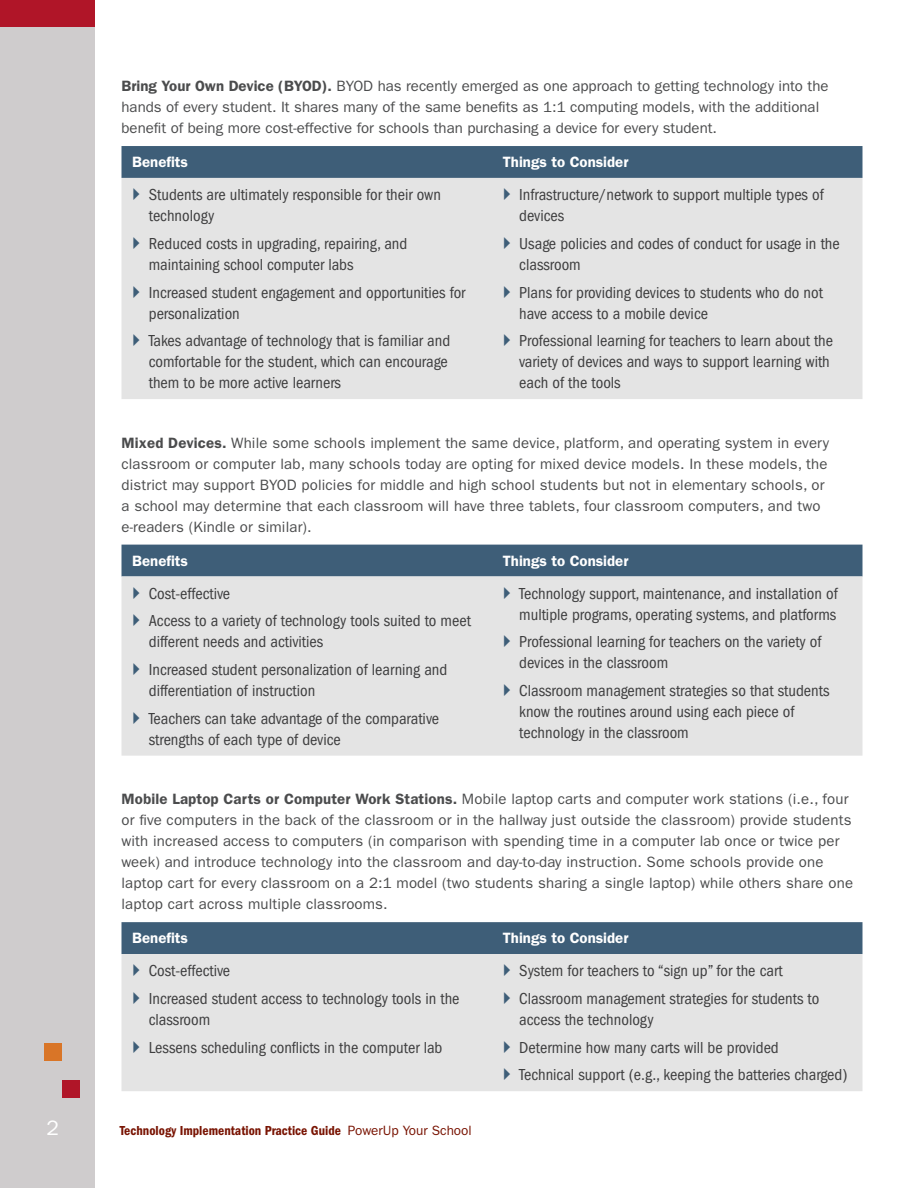
<style>
.page{position:relative;width:918px;height:1188px;background:#fff}
.page>*{position:absolute;margin:0;border:0;box-sizing:border-box;transform-origin:0 0}
.t1{font:21px "ITC Franklin Gothic Std";color:#fff}
.t2{font:condensed 16.5px/21px "ITC Franklin Gothic Std";color:#3e3e3f}
.Paragraphs{font:15px/21px "ITC Franklin Gothic Std";letter-spacing:.01em;color:#4b4c4d}
.Paragraphs-2{font:600 15px "ITC Franklin Gothic Std";color:#fff}
.t3{font:13.5px "ITC Franklin Gothic Std Dm Cd";color:#791403}
.s1{font-weight:600}
.s2{font-family:"ITC Franklin Gothic Std"}
</style>
<div class="page">
<div style="left:0;top:0;width:94px;height:1188px;background:#cfcccd"></div>
<div style="left:0;top:0;width:94px;height:26px;background:#b01528"></div>
<div style="left:62px;top:1080px;width:18px;height:17px;background:#b01528"></div>
<div style="left:44px;top:1043px;width:17px;height:18px;background:#d97527"></div>
<div style="left:122px;top:146px;width:740px;height:32px;background:#3e5e78"></div>
<div style="left:122px;top:178px;width:740px;height:221px;background:#e4e4e4"></div>
<div style="left:122px;top:545px;width:740px;height:31px;background:#3e5e78"></div>
<div style="left:122px;top:576px;width:740px;height:180px;background:#e4e4e4"></div>
<div style="left:122px;top:922px;width:740px;height:32px;background:#3e5e78"></div>
<div style="left:122px;top:954px;width:740px;height:137px;background:#e4e4e4"></div>
<svg style="left:134px;top:188px;width:6px;height:12px"></svg>
<svg style="left:134px;top:237px;width:6px;height:12px"></svg>
<svg style="left:134px;top:285px;width:6px;height:13px"></svg>
<svg style="left:134px;top:334px;width:6px;height:12px"></svg>
<svg style="left:504px;top:188px;width:6px;height:12px"></svg>
<svg style="left:504px;top:237px;width:6px;height:12px"></svg>
<svg style="left:504px;top:285px;width:6px;height:13px"></svg>
<svg style="left:504px;top:334px;width:6px;height:12px"></svg>
<svg style="left:134px;top:586px;width:6px;height:13px"></svg>
<svg style="left:134px;top:614px;width:6px;height:12px"></svg>
<svg style="left:134px;top:663px;width:6px;height:12px"></svg>
<svg style="left:134px;top:712px;width:6px;height:12px"></svg>
<svg style="left:504px;top:586px;width:6px;height:13px"></svg>
<svg style="left:504px;top:635px;width:6px;height:12px"></svg>
<svg style="left:504px;top:684px;width:6px;height:12px"></svg>
<svg style="left:134px;top:964px;width:6px;height:12px"></svg>
<svg style="left:134px;top:992px;width:6px;height:12px"></svg>
<svg style="left:134px;top:1041px;width:6px;height:12px"></svg>
<svg style="left:504px;top:964px;width:6px;height:12px"></svg>
<svg style="left:504px;top:992px;width:6px;height:12px"></svg>
<svg style="left:504px;top:1041px;width:6px;height:12px"></svg>
<svg style="left:504px;top:1068px;width:6px;height:12px"></svg>
<p class="Paragraphs" style="left:122px;top:76px;width:709px"><span class="s1">Bring Your Own Device (BYOD).</span> BYOD has recently emerged as one approach to getting technology into the hands of every student. It shares many of the same benefits as 1:1 computing models, with the additional benefit of being more cost-effective for schools than purchasing a device for every student.</p>
<p class="Paragraphs-2" style="left:132px;top:153px;width:57px">Benefits</p>
<p class="Paragraphs-2" style="left:503px;top:153px;width:127px">Things to Consider</p>
<p class="t2" style="left:149px;top:184px;width:294px">Students are ultimately responsible for their own technology</p>
<p class="t2" style="left:149px;top:233px;width:260px">Reduced costs in upgrading, repairing, and maintaining school computer labs</p>
<p class="t2" style="left:149px;top:282px;width:318px">Increased student engagement and opportunities for personalization</p>
<p class="t2" style="left:149px;top:330px;width:303px">Takes advantage of technology that is familiar and comfortable for the student, which can encourage them to be more active learners</p>
<p class="t2" style="left:519px;top:184px;width:306px">Infrastructure/network to support multiple types of devices</p>
<p class="t2" style="left:519px;top:233px;width:322px">Usage policies and codes of conduct for usage in the classroom</p>
<p class="t2" style="left:519px;top:282px;width:305px">Plans for providing devices to students who do not have access to a mobile device</p>
<p class="t2" style="left:519px;top:330px;width:315px">Professional learning for teachers to learn about the variety of devices and ways to support learning with each of the tools</p>
<p class="Paragraphs" style="left:122px;top:432px;width:709px"><span class="s1">Mixed Devices.</span> While some schools implement the same device, platform, and operating system in every classroom or computer lab, many schools today are opting for mixed device models. In these models, the district may support BYOD policies for middle and high school students but not in elementary schools, or a school may determine that each classroom will have three tablets, four classroom computers, and two e-readers (Kindle or similar).</p>
<p class="Paragraphs-2" style="left:132px;top:552px;width:57px">Benefits</p>
<p class="Paragraphs-2" style="left:503px;top:552px;width:127px">Things to Consider</p>
<p class="t2" style="left:149px;top:583px;width:83px">Cost-effective</p>
<p class="t2" style="left:149px;top:611px;width:324px">Access to a variety of technology tools suited to meet different needs and activities</p>
<p class="t2" style="left:149px;top:659px;width:300px">Increased student personalization of learning and differentiation of instruction</p>
<p class="t2" style="left:149px;top:708px;width:292px">Teachers can take advantage of the comparative strengths of each type of device</p>
<p class="t2" style="left:519px;top:583px;width:320px">Technology support, maintenance, and installation of multiple programs, operating systems, and platforms</p>
<p class="t2" style="left:519px;top:632px;width:304px">Professional learning for teachers on the variety of devices in the classroom</p>
<p class="t2" style="left:519px;top:680px;width:312px">Classroom management strategies so that students know the routines around using each piece of technology in the classroom</p>
<p class="Paragraphs" style="left:122px;top:789px;width:733px"><span class="s1">Mobile Laptop Carts or Computer Work Stations.</span> Mobile laptop carts and computer work stations (i.e., four or five computers in the back of the classroom or in the hallway just outside the classroom) provide students with increased access to computers (in comparison with spending time in a computer lab once or twice per week) and introduce technology into the classroom and day-to-day instruction. Some schools provide one laptop cart for every classroom on a 2:1 model (two students sharing a single laptop) while others share one laptop cart across multiple classrooms.</p>
<p class="Paragraphs-2" style="left:132px;top:929px;width:57px">Benefits</p>
<p class="Paragraphs-2" style="left:503px;top:929px;width:127px">Things to Consider</p>
<p class="t2" style="left:149px;top:960px;width:83px">Cost-effective</p>
<p class="t2" style="left:149px;top:988px;width:312px">Increased student access to technology tools in the classroom</p>
<p class="t2" style="left:149px;top:1037px;width:295px">Lessens scheduling conflicts in the computer lab</p>
<p class="t2" style="left:519px;top:960px;width:265px">System for teachers to “sign up” for the cart</p>
<p class="t2" style="left:519px;top:988px;width:302px">Classroom management strategies for students to access the technology</p>
<p class="t2" style="left:519px;top:1037px;width:261px">Determine how many carts will be provided</p>
<p class="t2" style="left:519px;top:1065px;width:330px">Technical support (e.g., keeping the batteries charged)</p>
<p class="t1" style="left:46px;top:1116px;width:14px">2</p>
<p class="t3" style="left:120px;top:1123px;width:353px">Technology Implementation Practice Guide <span class="s2">PowerUp Your School</span></p>
</div>
